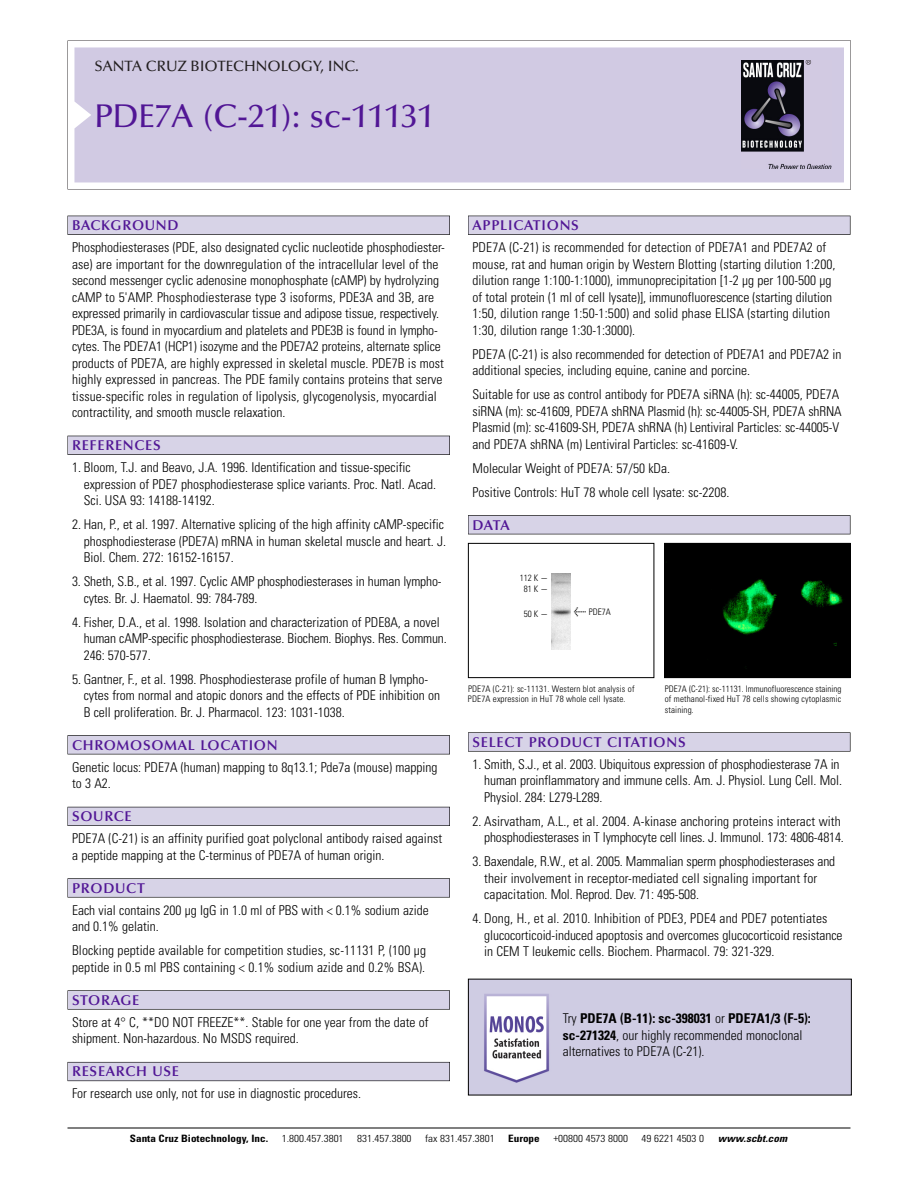
<style>
.page{position:relative;width:918px;height:1188px;background:#fff}
.page>*{position:absolute;margin:0;border:0;box-sizing:border-box;transform-origin:0 0}
.t1{font:500 33px "Optima";color:#511695}
.t2{font:500 15px "Optima";color:#231f20}
.t3{font:600 14.25px "Optima";letter-spacing:.05em;color:#511695}
.t4{font:300 condensed 13.5px/16.5px "Univers";color:#000}
.t5{font:300 condensed 10.2px "Univers";color:#000;scale:1.1 1}
.t6{font:700 condensed 10.2px "Univers";color:#000;scale:1.1 1}
.t7{font:italic 700 condensed 10.2px "Univers";letter-spacing:.005em;color:#000;scale:1.1 1}
.t8{font:300 condensed 9px/10.5px "Univers";letter-spacing:.015em;color:#000}
.s1{font-family:"Meta Plus";font-weight:400;font-stretch:normal;font-size:10.5px}
.s2{font-weight:700}
</style>
<div class="page">
<svg style="left:68px;top:40px;width:783px;height:149px"></svg>
<div style="left:74px;top:47px;width:770px;height:135px;background:#d1cae3"></div>
<img style="left:741px;top:60px;width:90px;height:108px">
<div style="left:68px;top:216px;width:382px;height:19px;background:#525155"></div>
<div style="left:68px;top:216px;width:381px;height:18px;background:#d7d3e7"></div>
<div style="left:68px;top:436px;width:382px;height:19px;background:#515055"></div>
<div style="left:68px;top:436px;width:381px;height:18px;background:#d7d3e7"></div>
<div style="left:68px;top:735px;width:382px;height:19px;background:#545357"></div>
<div style="left:68px;top:736px;width:381px;height:18px;background:#d7d3e7"></div>
<div style="left:68px;top:807px;width:382px;height:19px;background:#54535a"></div>
<div style="left:68px;top:807px;width:381px;height:18px;background:#d7d3e7"></div>
<svg style="left:68px;top:878px;width:382px;height:20px"></svg>
<div style="left:68px;top:879px;width:381px;height:18px;background:#d7d3e7"></div>
<div style="left:68px;top:990px;width:382px;height:20px;background:#626263"></div>
<div style="left:68px;top:991px;width:381px;height:18px;background:#d7d3e7"></div>
<div style="left:68px;top:1062px;width:382px;height:19px;background:#66646d"></div>
<div style="left:68px;top:1063px;width:381px;height:18px;background:#d7d3e7"></div>
<div style="left:468px;top:216px;width:382px;height:19px;background:#525155"></div>
<div style="left:468px;top:216px;width:382px;height:18px;background:#d7d3e7"></div>
<div style="left:468px;top:515px;width:382px;height:19px;background:#525155"></div>
<div style="left:468px;top:516px;width:382px;height:18px;background:#d7d3e7"></div>
<div style="left:468px;top:732px;width:382px;height:20px;background:#666667"></div>
<div style="left:468px;top:733px;width:382px;height:18px;background:#d7d3e7"></div>
<hr style="left:68px;top:1128px;width:782px;height:1px;background:#000">
<div style="left:468px;top:543px;width:186px;height:135px;border:1px solid #000"></div>
<img style="left:666px;top:545px;width:182px;height:131px">
<div style="left:664px;top:543px;width:186px;height:135px;border:1px solid #000"></div>
<img style="left:551px;top:573px;width:20px;height:76px">
<img style="left:470px;top:981px;width:380px;height:112px">
<p class="t2" style="left:94px;top:61px;width:266px">SANTA CRUZ BIOTECHNOLOGY, INC.</p>
<h1 class="t1" style="left:94px;top:103px;width:341px">PDE7A (C-21): sc-11131</h1>
<p class="t3" style="left:72px;top:219px;width:108px">BACKGROUND</p>
<p class="t4" style="left:72px;top:240px;width:374px">Phosphodiesterases (PDE, also designated cyclic nucleotide phosphodiester&shy;ase) are important for the downregulation of the intracellular level of the second messenger cyclic adenosine monophosphate (cAMP) by hydrolyzing cAMP to 5'AMP. Phosphodiesterase type 3 isoforms, PDE3A and 3B, are expressed primarily in cardiovascular tissue and adipose tissue, respectively.<br>PDE3A, is found in myocardium and platelets and PDE3B is found in lympho&shy;cytes. The PDE7A1 (HCP1) isozyme and the PDE7A2 proteins, alternate splice products of PDE7A, are highly expressed in skeletal muscle. PDE7B is most highly expressed in pancreas. The PDE family contains proteins that serve tissue-specific roles in regulation of lipolysis, glycogenolysis, myocardial contractility, and smooth muscle relaxation.</p>
<p class="t3" style="left:72px;top:440px;width:90px">REFERENCES</p>
<p class="t4" style="left:84px;top:460px;width:354px;text-indent:-12px">1. Bloom, T.J. and Beavo, J.A. 1996. Identification and tissue-specific expression of PDE7 phosphodiesterase splice variants. Proc. Natl. Acad.<br>Sci. USA 93: 14188-14192.</p>
<p class="t4" style="left:84px;top:517px;width:364px;text-indent:-12px">2. Han, P., et al. 1997. Alternative splicing of the high affinity cAMP-specific phosphodiesterase (PDE7A) mRNA in human skeletal muscle and heart. J.<br>Biol. Chem. 272: 16152-16157.</p>
<p class="t4" style="left:84px;top:574px;width:359px;text-indent:-12px">3. Sheth, S.B., et al. 1997. Cyclic AMP phosphodiesterases in human lympho&shy;cytes. Br. J. Haematol. 99: 784-789.</p>
<p class="t4" style="left:84px;top:615px;width:365px;text-indent:-12px">4. Fisher, D.A., et al. 1998. Isolation and characterization of PDE8A, a novel human cAMP-specific phosphodiesterase. Biochem. Biophys. Res. Commun.<br>246: 570-577.</p>
<p class="t4" style="left:84px;top:672px;width:358px;text-indent:-12px">5. Gantner, F., et al. 1998. Phosphodiesterase profile of human B lympho&shy;cytes from normal and atopic donors and the effects of PDE inhibition on<br>B cell proliferation. Br. J. Pharmacol. 123: 1031-1038.</p>
<p class="t3" style="left:72px;top:739px;width:207px">CHROMOSOMAL LOCATION</p>
<p class="t4" style="left:72px;top:760px;width:367px">Genetic locus: PDE7A (human) mapping to 8q13.1; Pde7a (mouse) mapping to 3 A2.</p>
<p class="t3" style="left:72px;top:811px;width:61px">SOURCE</p>
<p class="t4" style="left:72px;top:831px;width:372px">PDE7A (C-21) is an affinity purified goat polyclonal antibody raised against a peptide mapping at the C-terminus of PDE7A of human origin.</p>
<p class="t3" style="left:72px;top:882px;width:74px">PRODUCT</p>
<p class="t4" style="left:72px;top:903px;width:358px">Each vial contains 200 µg IgG in 1.0 ml of PBS with &lt; 0.1% sodium azide and 0.1% gelatin.</p>
<p class="t4" style="left:72px;top:943px;width:356px">Blocking peptide available for competition studies, sc-11131 P, (100 µg peptide in 0.5 ml PBS containing &lt; 0.1% sodium azide and 0.2% BSA).</p>
<p class="t3" style="left:72px;top:994px;width:69px">STORAGE</p>
<p class="t4" style="left:72px;top:1015px;width:358px">Store at 4° C, **DO NOT FREEZE**. Stable for one year from the date of shipment. Non-hazardous. No MSDS required.</p>
<p class="t3" style="left:72px;top:1066px;width:109px">RESEARCH USE</p>
<p class="t4" style="left:72px;top:1087px;width:290px">For research use only, not for use in diagnostic procedures.</p>
<p class="t3" style="left:473px;top:219px;width:108px">APPLICATIONS</p>
<p class="t4" style="left:473px;top:240px;width:364px">PDE7A (C-21) is recommended for detection of PDE7A1 and PDE7A2 of mouse, rat and human origin by Western Blotting (starting dilution 1:200, dilution range 1:100-1:1000), immunoprecipitation [1-2 µg per 100-500 µg of total protein (1 ml of cell lysate)], immunofluorescence (starting dilution 1:50, dilution range 1:50-1:500) and solid phase ELISA (starting dilution 1:30, dilution range 1:30-1:3000).</p>
<p class="t4" style="left:473px;top:347px;width:370px">PDE7A (C-21) is also recommended for detection of PDE7A1 and PDE7A2 in additional species, including equine, canine and porcine.</p>
<p class="t4" style="left:473px;top:387px;width:371px">Suitable for use as control antibody for PDE7A siRNA (h): sc-44005, PDE7A siRNA (m): sc-41609, PDE7A shRNA Plasmid (h): sc-44005-SH, PDE7A shRNA Plasmid (m): sc-41609-SH, PDE7A shRNA (h) Lentiviral Particles: sc-44005-V and PDE7A shRNA (m) Lentiviral Particles: sc-41609-V.</p>
<p class="t4" style="left:473px;top:457px;width:258px;line-height:24px">Molecular Weight of PDE7A: 57/50 kDa.<br>Positive Controls: HuT 78 whole cell lysate: sc-2208.</p>
<p class="t3" style="left:473px;top:519px;width:39px">DATA</p>
<p class="t8" style="left:520px;top:573px;width:30px;line-height:11.7px;text-align:center">112 K -<br>81K-</p>
<p class="t8" style="left:524px;top:610px;width:26px">50K-</p>
<p class="t8" style="left:574px;top:607px;width:39px"><span class="s1">&lt;</span> PDE7A</p>
<p class="t8" style="left:468px;top:684px;width:168px">PDE7A (C-21): sc-11131. Western blot analysis of<br>PDE7A expression in HuT 78 whole cell lysate.</p>
<p class="t8" style="left:665px;top:684px;width:178px;text-align:justify">PDE7A (C-21): sc-11131. Immunofluorescence staining of methanol-fixed HuT 78 cells showing cytoplasmic staining.</p>
<p class="t3" style="left:473px;top:736px;width:215px">SELECT PRODUCT CITATIONS</p>
<p class="t4" style="left:484px;top:757px;width:359px;text-indent:-12px">1. Smith, S.J., et al. 2003. Ubiquitous expression of phosphodiesterase 7A in human proinflammatory and immune cells. Am. J. Physiol. Lung Cell. Mol.<br>Physiol. 284: L279-L289.</p>
<p class="t4" style="left:473px;top:814px;width:373px;text-align:right">2. Asirvatham, A.L., et al. 2004. A-kinase anchoring proteins interact with phosphodiesterases in T lymphocyte cell lines. J. Immunol. 173: 4806-4814.</p>
<p class="t4" style="left:484px;top:854px;width:353px;text-indent:-12px">3. Baxendale, R.W., et al. 2005. Mammalian sperm phosphodiesterases and their involvement in receptor-mediated cell signaling important for capacitation. Mol. Reprod. Dev. 71: 495-508.</p>
<p class="t4" style="left:484px;top:911px;width:360px;text-indent:-12px">4. Dong, H., et al. 2010. Inhibition of PDE3, PDE4 and PDE7 potentiates glucocorticoid-induced apoptosis and overcomes glucocorticoid resistance in CEM T leukemic cells. Biochem. Pharmacol. 79: 321-329.</p>
<p class="t4" style="left:563px;top:1011px;width:249px">Try <span class="s2">PDE7A (B-11): sc-398031</span> or <span class="s2">PDE7A1/3 (F-5): sc-271324</span>, our highly recommended monoclonal alternatives to PDE7A (C-21).</p>
<p class="t6" style="left:130px;top:1135px;width:127px">Santa Cruz Biotechnology, Inc.</p>
<p class="t5" style="left:282px;top:1135px;width:58px">1.800.457.3801</p>
<p class="t5" style="left:357px;top:1135px;width:51px">831.457.3800</p>
<p class="t5" style="left:425px;top:1135px;width:65px">fax 831.457.3801</p>
<p class="t6" style="left:508px;top:1135px;width:30px">Europe</p>
<p class="t5" style="left:553px;top:1135px;width:69px">+00800 4573 8000</p>
<p class="t5" style="left:642px;top:1135px;width:58px">49 6221 4503 0</p>
<p class="t7" style="left:718px;top:1135px;width:64px">www.scbt.com</p>
</div>
